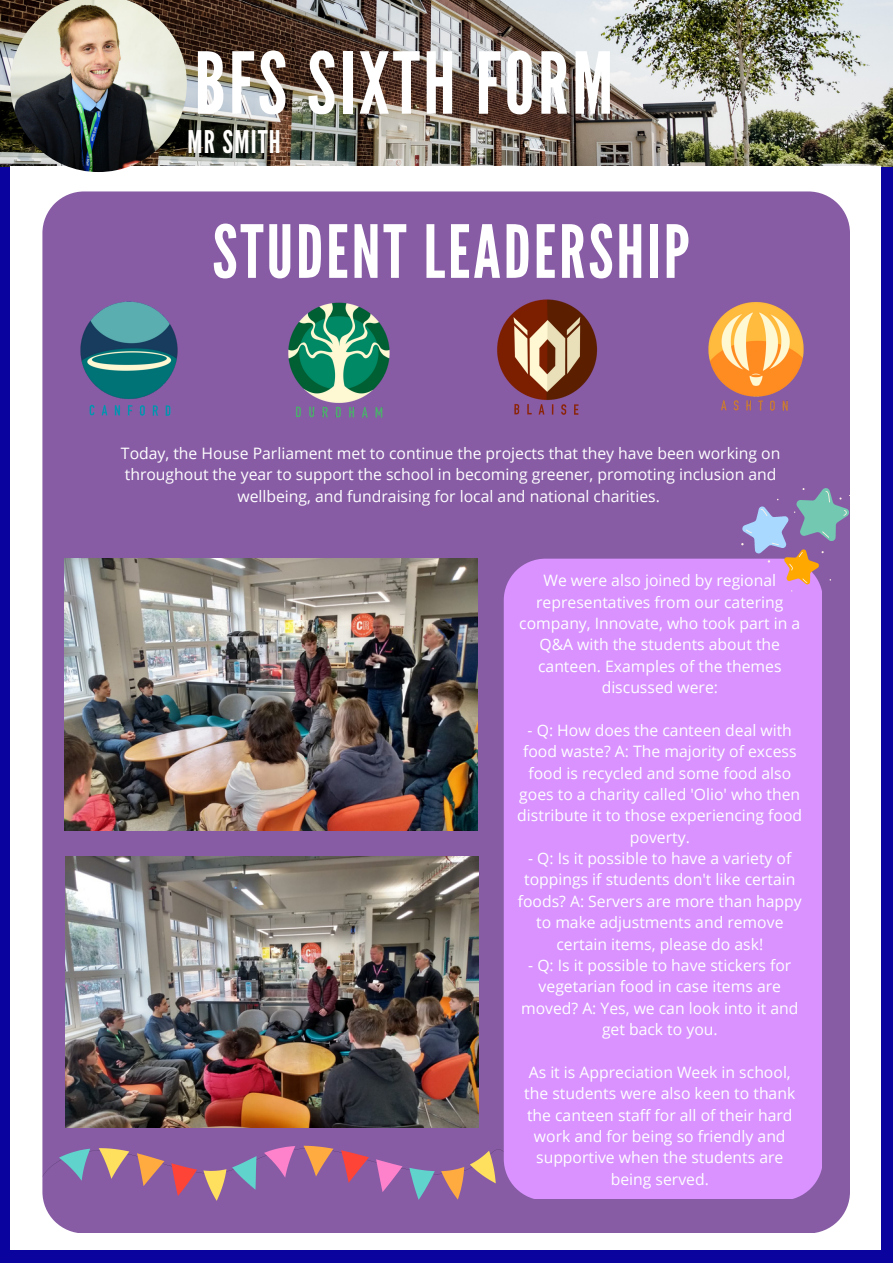
<style>
.page{position:relative;width:893px;height:1264px;background:#fff}
.page>*{position:absolute;margin:0;border:0;box-sizing:border-box;transform-origin:0 0}
.t1{font:85.05px "League Gothic";letter-spacing:.04em;color:#fff}
.t2{font:73.05px "League Gothic";letter-spacing:.04em;color:#fff}
.t3{font:31.2px "League Gothic";letter-spacing:.04em;color:#fffefd}
.t4{font:15.75px/21.3px "Open Sans";color:#fff;text-align:center}
</style>
<div class="page">
<div style="left:0;top:0;width:892px;height:1262px;background:#0b039d"></div>
<img style="left:0;top:0;width:892px;height:166px">
<div style="left:10px;top:166px;width:870px;height:1083px;background:#fff"></div>
<div style="left:42px;top:191px;width:807px;height:1042px;background:#875ca5"></div>
<img style="left:10px;top:0;width:177px;height:172px">
<img style="left:65px;top:298px;width:133px;height:123px">
<img style="left:272px;top:299px;width:138px;height:121px">
<img style="left:482px;top:297px;width:134px;height:123px">
<img style="left:689px;top:297px;width:132px;height:121px">
<div style="left:503px;top:558px;width:318px;height:640px;background:#d992ff"></div>
<img style="left:65px;top:856px;width:413px;height:270px">
<img style="left:65px;top:558px;width:412px;height:272px">
<svg style="left:42px;top:1145px;width:461px;height:55px;background:#986c9c"></svg>
<svg style="left:741px;top:488px;width:109px;height:96px;background:#9a86b2"></svg>
<h1 class="t1" style="left:194px;top:34px;width:420px">BFS SIXTH FORM</h1>
<h3 class="t3" style="left:187px;top:124px;width:95px">MR SMITH</h3>
<h2 class="t2" style="left:212px;top:209px;width:478px">STUDENT LEADERSHIP</h2>
<p class="t4" style="left:121px;top:442px;width:661px">Today, the House Parliament met to continue the projects that they have been working on throughout the year to support the school in becoming greener, promoting inclusion and wellbeing, and fundraising for local and national charities.</p>
<p class="t4" style="left:519px;top:569px;width:282px">We were also joined by regional representatives from our catering company, Innovate, who took part in a<br>Q&amp;A with the students about the canteen. Examples of the themes discussed were:</p>
<p class="t4" style="left:517px;top:719px;width:286px">- Q: How does the canteen deal with food waste? A: The majority of excess food is recycled and some food also goes to a charity called 'Olio' who then distribute it to those experiencing food poverty.</p>
<p class="t4" style="left:517px;top:847px;width:285px">- Q: Is it possible to have a variety of toppings if students don't like certain foods? A: Servers are more than happy to make adjustments and remove certain items, please do ask!</p>
<p class="t4" style="left:521px;top:954px;width:279px">- Q: Is it possible to have stickers for vegetarian food in case items are moved? A: Yes, we can look into it and get back to you.</p>
<p class="t4" style="left:524px;top:1060px;width:272px">As it is Appreciation Week in school, the students were also keen to thank the canteen staff for all of their hard work and for being so friendly and supportive when the students are being served.</p>
</div>
